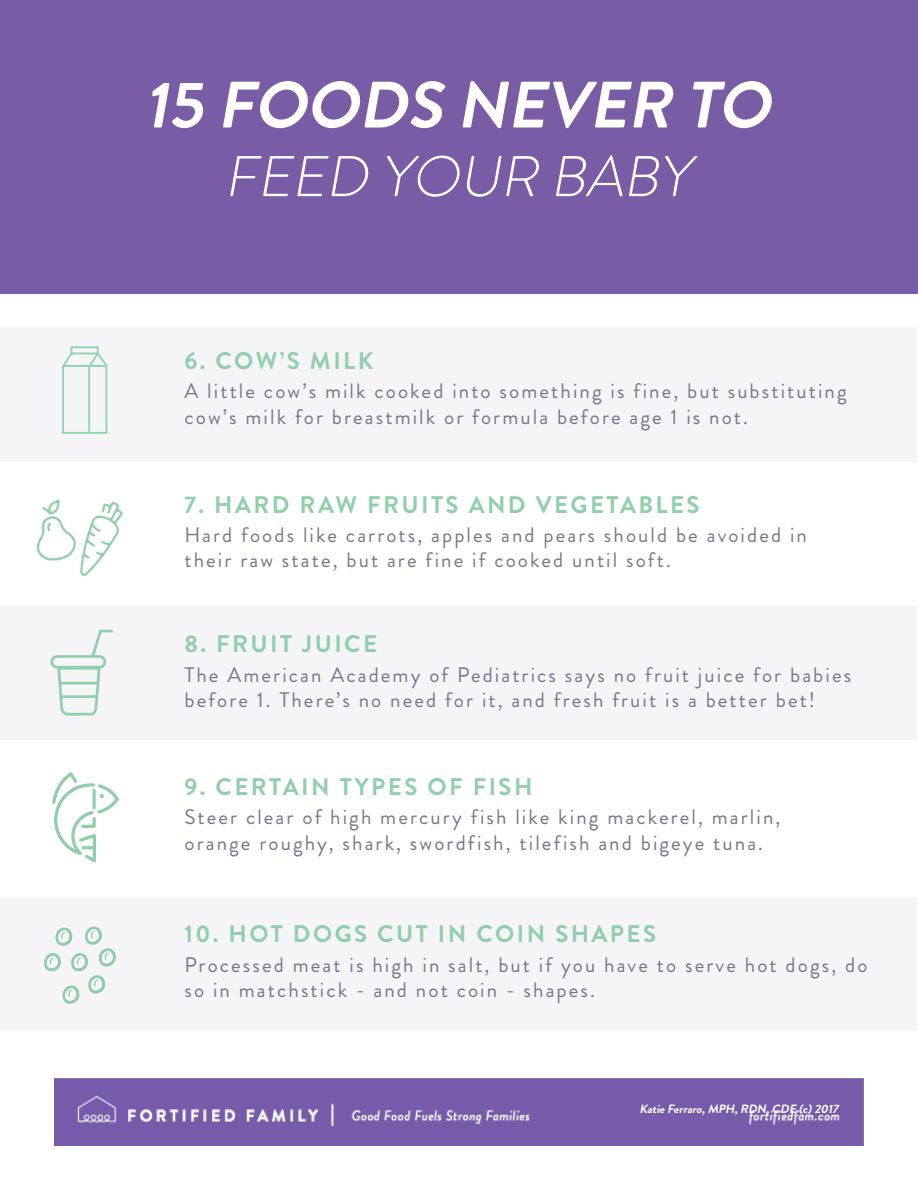
<style>
.page{position:relative;width:918px;height:1188px;background:#fff}
.page>*{position:absolute;margin:0;border:0;box-sizing:border-box;transform-origin:0 0}
.t1{font:italic 700 65.4px "Brandon Grotesque";color:#fff}
.t2{font:italic 300 57.3px "Brandon Grotesque";color:#fff}
.t3{font:700 24px "Brandon Grotesque";letter-spacing:.1em;color:#90cfab}
.t4{font:21px/25.2px "Brandon Grotesque";letter-spacing:.1em;color:#79768a}
.t5{font:italic 700 12px "Brandon Grotesque";color:#fff}
</style>
<div class="page">
<div style="left:1px;top:327px;width:916px;height:135px;background:#f5f4f7"></div>
<div style="left:1px;top:606px;width:916px;height:133px;background:#f5f4f7"></div>
<div style="left:1px;top:898px;width:916px;height:133px;background:#f5f4f7"></div>
<img style="left:36px;top:536px;width:5px;height:21px">
<img style="left:41px;top:499px;width:82px;height:77px">
<img style="left:52px;top:781px;width:67px;height:82px">
<svg style="left:61px;top:346px;width:47px;height:88px"></svg>
<div style="left:0;top:0;width:918px;height:294px;background:#785ca5"></div>
<img style="left:54px;top:1078px;width:810px;height:67px">
<img style="left:44px;top:926px;width:72px;height:78px">
<svg style="left:49px;top:629px;width:67px;height:152px"></svg>
<h1 class="t1" style="left:145px;top:59px;width:643px">15 FOODS NEVER TO</h1>
<h2 class="t2" style="left:224px;top:137px;width:482px">FEED YOUR BABY</h2>
<p class="t3" style="left:184px;top:344px;width:190px">6. COW’S MILK</p>
<p class="t4" style="left:184px;top:379px;width:664px">A little cow’s milk cooked into something is fine, but substituting cow’s milk for breastmilk or formula before age 1 is not.</p>
<p class="t3" style="left:184px;top:488px;width:517px">7. HARD RAW FRUITS AND VEGETABLES</p>
<p class="t4" style="left:184px;top:522px;width:624px">Hard foods like carrots, apples and pears should be avoided in their raw state, but are fine if cooked until soft.</p>
<p class="t3" style="left:184px;top:627px;width:194px">8. FRUIT JUICE</p>
<p class="t4" style="left:184px;top:662px;width:668px">The American Academy of Pediatrics says no fruit juice for babies before 1. There’s no need for it, and fresh fruit is a better bet!</p>
<p class="t3" style="left:184px;top:770px;width:349px">9. CERTAIN TYPES OF FISH</p>
<p class="t4" style="left:184px;top:805px;width:597px">Steer clear of high mercury fish like king mackerel, marlin, orange roughy, shark, swordfish, tilefish and bigeye tuna.</p>
<p class="t3" style="left:184px;top:917px;width:473px">10. HOT DOGS CUT IN COIN SHAPES</p>
<p class="t4" style="left:184px;top:952px;width:684px">Processed meat is high in salt, but if you have to serve hot dogs, do so in matchstick - and not coin - shapes.</p>
<p class="t5" style="left:639px;top:1100px;width:203px">KatieFerraro,MPH,RDN,CDE (c)2017</p>
</div>
